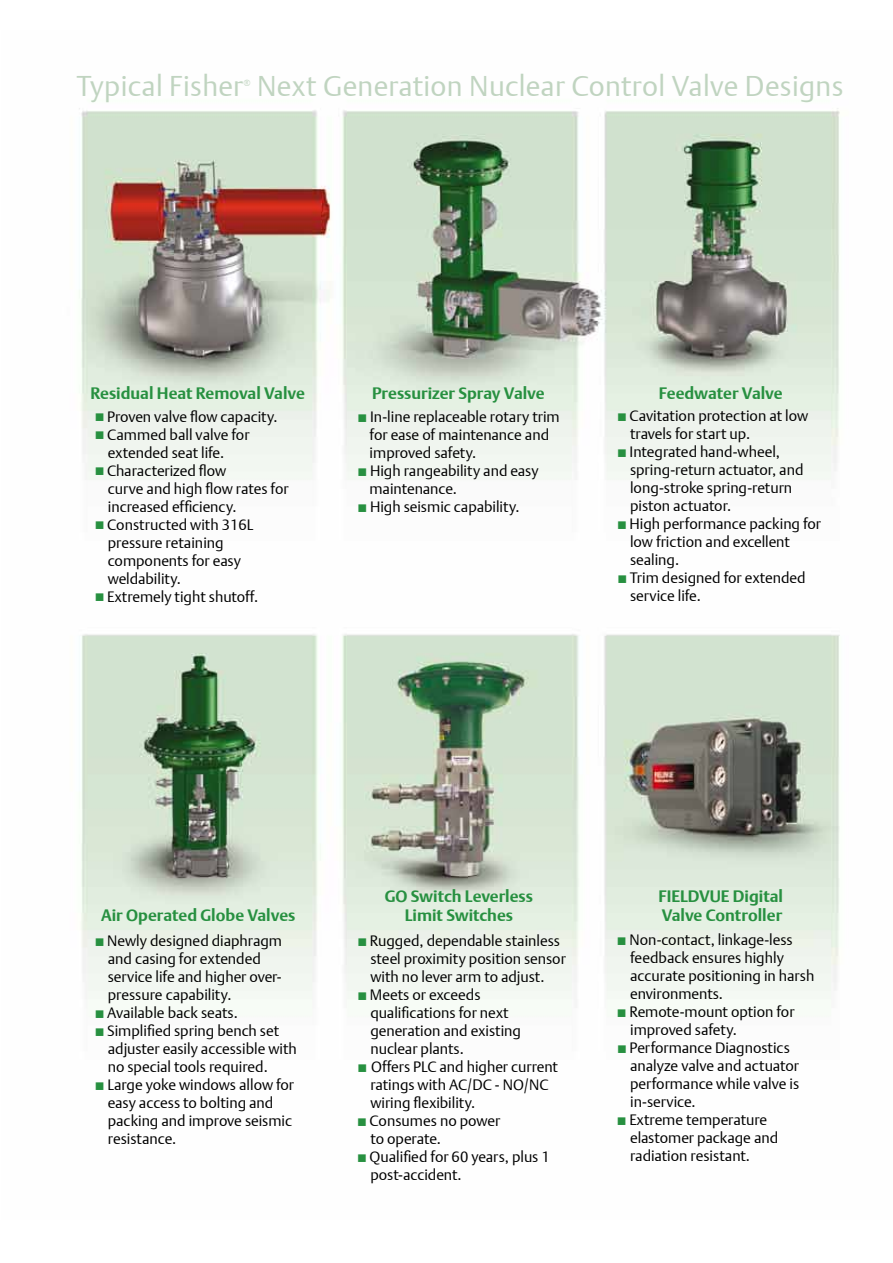
<style>
.page{position:relative;width:893px;height:1263px;background:#fff}
.page>*{position:absolute;margin:0;border:0;box-sizing:border-box;transform-origin:0 0}
.t1{font:28.5px "DTL Argo T Light";letter-spacing:.015em;color:#c0d4c0}
.t2{font:700 16.5px/18.8px "DTL Argo T";color:#279040}
.t3{font:15px/18px "DTL Argo T Light";color:#000}
.t4{font:9px "DTL Argo T Light";color:#c0d4c0}
.s1{color:#279040}
</style>
<div class="page">
<hr style="left:0;top:0;width:1px;height:1263px;background:#279040">
<img style="left:79px;top:108px;width:761px;height:891px">
<h1 class="t1" style="left:76px;top:69px;width:168px">Typical Fisher</h1>
<p class="t4" style="left:244px;top:77px;width:9px">®</p>
<h1 class="t1" style="left:257px;top:69px;width:588px">Next Generation Nuclear Control Valve Designs</h1>
<p class="t2" style="left:91px;top:384px;width:216px">Residual Heat Removal Valve</p>
<p class="t2" style="left:372px;top:384px;width:174px">Pressurizer Spray Valve</p>
<p class="t2" style="left:659px;top:384px;width:125px">Feedwater Valve</p>
<p class="t3" style="left:95px;top:407px;width:185px"><span class="s1">■</span> Proven valve flow capacity.</p>
<p class="t3" style="left:108px;top:425px;width:143px;text-indent:-13px"><span class="s1">■</span> Cammed ball valve for extended seat life.</p>
<p class="t3" style="left:108px;top:461px;width:182px;text-indent:-13px"><span class="s1">■</span> Characterized flow<br>curve and high flow rates for increased efficiency.</p>
<p class="t3" style="left:108px;top:515px;width:147px;text-indent:-13px"><span class="s1">■</span> Constructed with 316L pressure retaining components for easy weldability.</p>
<p class="t3" style="left:95px;top:587px;width:165px"><span class="s1">■</span> Extremely tight shutoff.</p>
<p class="t3" style="left:370px;top:407px;width:192px;text-indent:-12px"><span class="s1">■</span> In-line replaceable rotary trim for ease of maintenance and improved safety.</p>
<p class="t3" style="left:370px;top:461px;width:171px;text-indent:-12px"><span class="s1">■</span> High rangeability and easy maintenance.</p>
<p class="t3" style="left:358px;top:497px;width:164px"><span class="s1">■</span> High seismic capability.</p>
<p class="t3" style="left:630px;top:407px;width:180px;text-indent:-13px"><span class="s1">■</span> Cavitation protection at low travels for start up.</p>
<p class="t3" style="left:630px;top:443px;width:175px;text-indent:-13px"><span class="s1">■</span> Integrated hand-wheel, spring-return actuator, and long-stroke spring-return piston actuator.</p>
<p class="t3" style="left:630px;top:515px;width:193px;text-indent:-13px"><span class="s1">■</span> High performance packing for low friction and excellent sealing.</p>
<p class="t3" style="left:630px;top:569px;width:177px;text-indent:-13px"><span class="s1">■</span> Trim designed for extended service life.</p>
<p class="t2" style="left:101px;top:906px;width:196px">Air Operated Globe Valves</p>
<p class="t3" style="left:108px;top:931px;width:176px;text-indent:-13px"><span class="s1">■</span> Newly designed diaphragm and casing for extended service life and higher over&shy;pressure capability.</p>
<p class="t3" style="left:95px;top:1003px;width:145px"><span class="s1">■</span> Available back seats.</p>
<p class="t3" style="left:108px;top:1021px;width:191px;text-indent:-13px"><span class="s1">■</span> Simplified spring bench set adjuster easily accessible with no special tools required.</p>
<p class="t3" style="left:108px;top:1075px;width:188px;text-indent:-13px"><span class="s1">■</span> Large yoke windows allow for easy access to bolting and packing and improve seismic resistance.</p>
<p class="t2" style="left:385px;top:887px;width:150px;text-align:center">GO Switch Leverless<br>Limit Switches</p>
<p class="t3" style="left:370px;top:931px;width:197px;text-indent:-13px"><span class="s1">■</span> Rugged, dependable stainless steel proximity position sensor with no lever arm to adjust.</p>
<p class="t3" style="left:370px;top:985px;width:152px;text-indent:-13px"><span class="s1">■</span> Meets or exceeds qualifications for next generation and existing nuclear plants.</p>
<p class="t3" style="left:370px;top:1057px;width:189px;text-indent:-13px"><span class="s1">■</span> Offers PLC and higher current ratings with AC/DC - NO/NC wiring flexibility.</p>
<p class="t3" style="left:370px;top:1111px;width:131px;text-indent:-13px"><span class="s1">■</span> Consumes no power to operate.</p>
<p class="t3" style="left:370px;top:1147px;width:181px;text-indent:-13px"><span class="s1">■</span> Qualified for 60 years, plus 1 post-accident.</p>
<p class="t2" style="left:658px;top:887px;width:126px">FIELDVUE Digital<br>Valve Controller</p>
<p class="t3" style="left:630px;top:930px;width:186px;text-indent:-13px"><span class="s1">■</span> Non-contact, linkage-less feedback ensures highly accurate positioning in harsh environments.</p>
<p class="t3" style="left:630px;top:1002px;width:166px;text-indent:-13px"><span class="s1">■</span> Remote-mount option for improved safety.</p>
<p class="t3" style="left:630px;top:1038px;width:171px;text-indent:-13px"><span class="s1">■</span> Performance Diagnostics analyze valve and actuator performance while valve is in-service.</p>
<p class="t3" style="left:630px;top:1110px;width:150px;text-indent:-13px"><span class="s1">■</span> Extreme temperature elastomer package and radiation resistant.</p>
</div>
